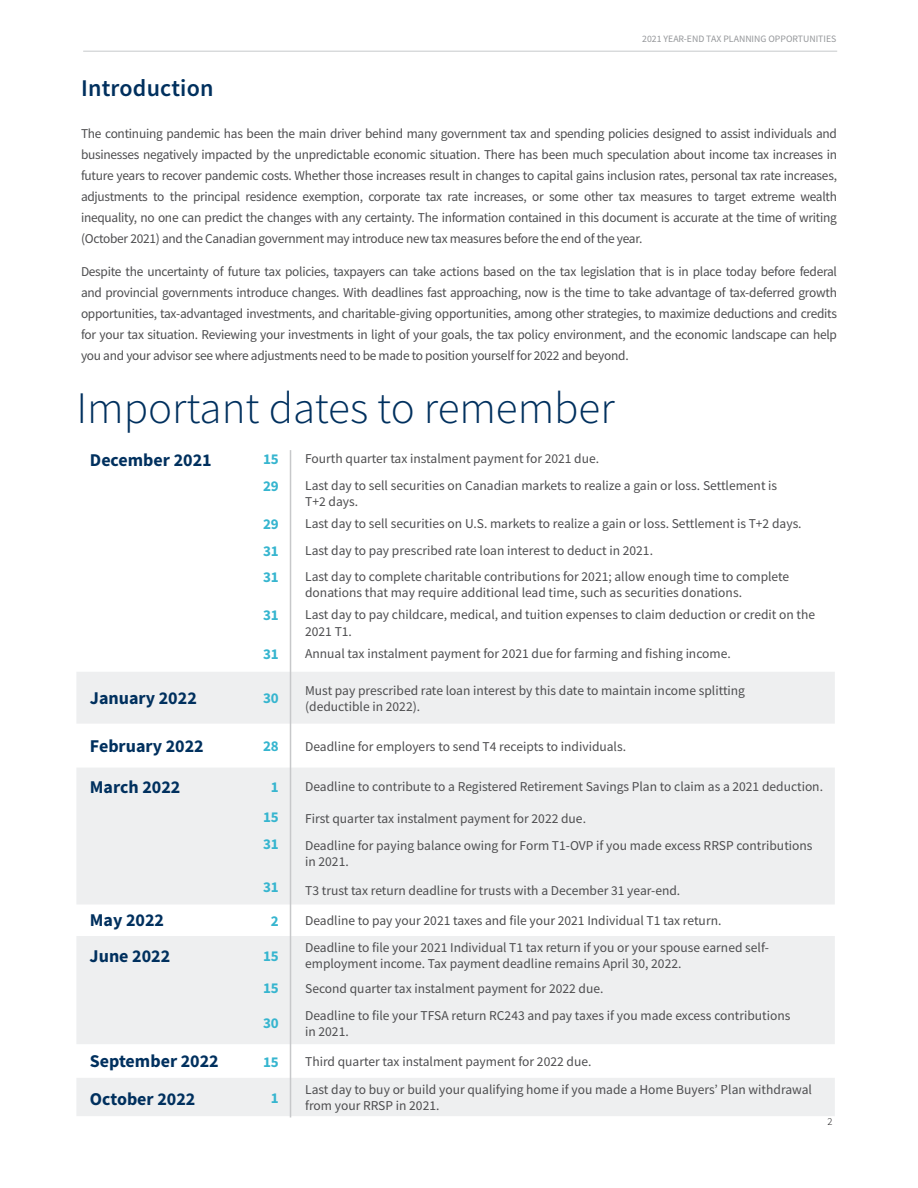
<style>
.page{position:relative;width:918px;height:1188px;background:#fff}
.page>*{position:absolute;margin:0;border:0;box-sizing:border-box;transform-origin:0 0}
.t1{font:300 45px "Source Sans Pro";color:#00305e}
.t2{font:600 24px "Source Sans Pro";letter-spacing:.01em;color:#00305e}
.t3{font:700 18px "Source Sans Pro";color:#00305e}
.t4{font:700 15px "Source Sans Pro";color:#36b5cf}
.t5{font:13.5px/21px "Source Sans Pro";color:#4d4d4f}
.t6{font:300 10.5px "Source Sans Pro";color:#0b0a0b}
.t7{font:9.75px "Source Sans Pro";color:#949699}
</style>
<div class="page">
<hr style="left:83px;top:51px;width:754px;height:1px;background:#c7c9cb">
<svg style="left:76px;top:672px;width:759px;height:444px;fill:#eeeff0"></svg>
<hr style="left:290px;top:450px;width:1px;height:668px;background:#c7c8ca">
<p class="t7" style="left:642px;top:33px;width:196px">2021 YEAR-END TAX PLANNING OPPORTUNITIES</p>
<h2 class="t2" style="left:81px;top:72px;width:134px">Introduction</h2>
<p class="t5" style="left:81px;top:123px;width:758px;text-align:justify">The continuing pandemic has been the main driver behind many government tax and spending policies designed to assist individuals and businesses negatively impacted by the unpredictable economic situation. There has been much speculation about income tax increases in future years to recover pandemic costs. Whether those increases result in changes to capital gains inclusion rates, personal tax rate increases, adjustments to the principal residence exemption, corporate tax rate increases, or some other tax measures to target extreme wealth inequality, no one can predict the changes with any certainty. The information contained in this document is accurate at the time of writing (October 2021) and the Canadian government may introduce new tax measures before the end of the year.</p>
<p class="t5" style="left:81px;top:261px;width:758px;text-align:justify">Despite the uncertainty of future tax policies, taxpayers can take actions based on the tax legislation that is in place today before federal and provincial governments introduce changes. With deadlines fast approaching, now is the time to take advantage of tax-deferred growth opportunities, tax-advantaged investments, and charitable-giving opportunities, among other strategies, to maximize deductions and credits for your tax situation. Reviewing your investments in light of your goals, the tax policy environment, and the economic landscape can help you and your advisor see where adjustments need to be made to position yourself for 2022 and beyond.</p>
<h1 class="t1" style="left:76px;top:381px;width:540px">Important dates to remember</h1>
<h3 class="t3" style="left:90px;top:448px;width:123px">December 2021</h3>
<p class="t4" style="left:263px;top:449px;width:17px">15</p>
<p class="t5" style="left:305px;top:448px;width:296px">Fourth quarter tax instalment payment for 2021 due.</p>
<p class="t4" style="left:263px;top:476px;width:17px">29</p>
<p class="t5" style="left:305px;top:477px;width:474px;line-height:16.2px">Last day to sell securities on Canadian markets to realize a gain or loss. Settlement is<br>T+2 days.</p>
<p class="t4" style="left:263px;top:514px;width:17px">29</p>
<p class="t5" style="left:305px;top:513px;width:498px">Last day to sell securities on U.S. markets to realize a gain or loss. Settlement is T+2 days.</p>
<p class="t4" style="left:263px;top:541px;width:17px">31</p>
<p class="t5" style="left:305px;top:540px;width:349px">Last day to pay prescribed rate loan interest to deduct in 2021.</p>
<p class="t4" style="left:263px;top:567px;width:17px">31</p>
<p class="t5" style="left:305px;top:568px;width:486px;line-height:16.2px">Last day to complete charitable contributions for 2021; allow enough time to complete donations that may require additional lead time, such as securities donations.</p>
<p class="t4" style="left:263px;top:605px;width:17px">31</p>
<p class="t5" style="left:305px;top:607px;width:512px;line-height:16.2px">Last day to pay childcare, medical, and tuition expenses to claim deduction or credit on the<br>2021 T1.</p>
<p class="t4" style="left:263px;top:644px;width:17px">31</p>
<p class="t5" style="left:305px;top:643px;width:427px">Annual tax instalment payment for 2021 due for farming and fishing income.</p>
<p class="t4" style="left:263px;top:688px;width:17px">30</p>
<p class="t5" style="left:305px;top:682px;width:441px;line-height:16.2px">Must pay prescribed rate loan interest by this date to maintain income splitting (deductible in 2022).</p>
<p class="t4" style="left:263px;top:736px;width:17px">28</p>
<p class="t5" style="left:305px;top:736px;width:322px">Deadline for employers to send T4 receipts to individuals.</p>
<p class="t4" style="left:271px;top:776px;width:9px">1</p>
<p class="t5" style="left:305px;top:776px;width:519px">Deadline to contribute to a Registered Retirement Savings Plan to claim as a 2021 deduction.</p>
<p class="t4" style="left:263px;top:806px;width:17px">15</p>
<p class="t5" style="left:305px;top:808px;width:282px">First quarter tax instalment payment for 2022 due.</p>
<p class="t4" style="left:263px;top:833px;width:17px">31</p>
<p class="t5" style="left:305px;top:837px;width:509px;line-height:16.2px">Deadline for paying balance owing for Form T1-OVP if you made excess RRSP contributions in 2021.</p>
<p class="t4" style="left:263px;top:877px;width:17px">31</p>
<p class="t5" style="left:305px;top:880px;width:377px">T3 trust tax return deadline for trusts with a December 31 year-end.</p>
<p class="t4" style="left:271px;top:911px;width:9px">2</p>
<p class="t5" style="left:305px;top:910px;width:418px">Deadline to pay your 2021 taxes and file your 2021 Individual T1 tax return.</p>
<p class="t4" style="left:263px;top:946px;width:17px">15</p>
<p class="t5" style="left:305px;top:939px;width:465px;line-height:16.2px">Deadline to file your 2021 Individual T1 tax return if you or your spouse earned self&shy;employment income. Tax payment deadline remains April 30, 2022.</p>
<p class="t4" style="left:263px;top:978px;width:17px">15</p>
<p class="t5" style="left:305px;top:978px;width:300px">Second quarter tax instalment payment for 2022 due.</p>
<p class="t4" style="left:263px;top:1013px;width:17px">30</p>
<p class="t5" style="left:305px;top:1007px;width:487px;line-height:16.2px">Deadline to file your TFSA return RC243 and pay taxes if you made excess contributions in 2021.</p>
<p class="t4" style="left:263px;top:1052px;width:17px">15</p>
<p class="t5" style="left:305px;top:1051px;width:288px">Third quarter tax instalment payment for 2022 due.</p>
<p class="t4" style="left:271px;top:1087px;width:9px">1</p>
<p class="t5" style="left:305px;top:1081px;width:508px;line-height:16.2px">Last day to buy or build your qualifying home if you made a Home Buyers’ Plan withdrawal from your RRSP in 2021.</p>
<h3 class="t3" style="left:90px;top:686px;width:108px">January 2022</h3>
<h3 class="t3" style="left:90px;top:734px;width:115px">February 2022</h3>
<h3 class="t3" style="left:90px;top:775px;width:92px">March 2022</h3>
<h3 class="t3" style="left:90px;top:908px;width:76px">May 2022</h3>
<h3 class="t3" style="left:90px;top:944px;width:82px">June 2022</h3>
<h3 class="t3" style="left:90px;top:1049px;width:130px">September 2022</h3>
<h3 class="t3" style="left:90px;top:1087px;width:107px">October 2022</h3>
<p class="t6" style="left:827px;top:1115px;width:7px">2</p>
</div>
